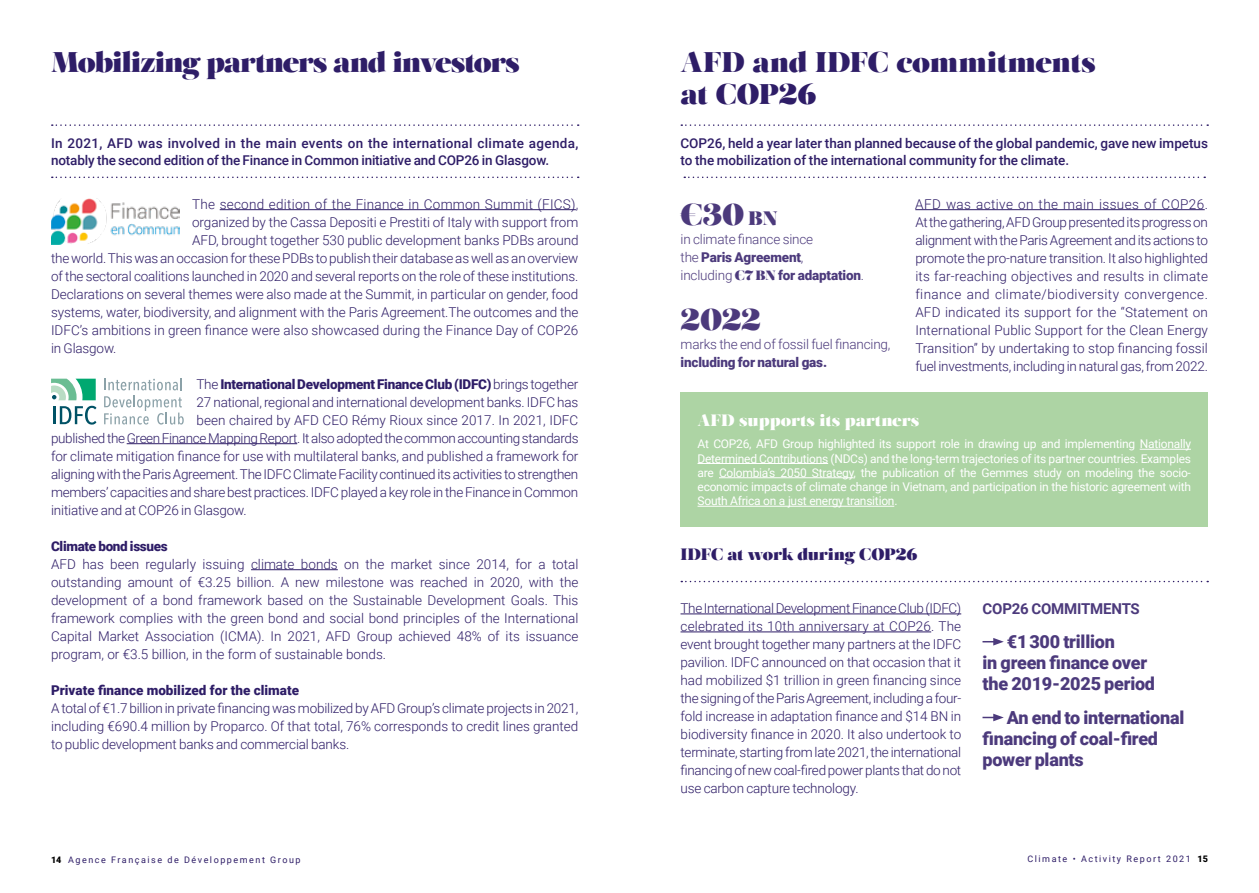
<style>
.page{position:relative;width:1259px;height:893px;background:#fff}
.page>*{position:absolute;margin:0;border:0;box-sizing:border-box;transform-origin:0 0}
.t1{font:30px "Salome";letter-spacing:-.005em;color:#4c3a7c}
.t2{font:28.5px "Salome";letter-spacing:-.035em;color:#2e1d67}
.t3{font:28.5px/31.5px "Salome";letter-spacing:-.015em;color:#2e1d67}
.t4{font:900 18px/21px "Roboto";letter-spacing:-.015em;color:#4c3a7c}
.t5{font:16.5px "Salome";color:#fff}
.t6{font:16.5px "Salome";letter-spacing:-.01em;color:#2e1d67}
.t7{font:700 15px "Roboto";letter-spacing:-.015em;color:#4c3a7c}
.t8{font:300 13.5px/18px "Roboto";letter-spacing:-.01em;color:#2e1d67;text-align:justify}
.t9{font:500 13.5px/16.5px "Roboto";color:#2e1d67}
.t10{font:300 13.5px/18px "Roboto";letter-spacing:-.01em;color:#4c3a7c}
.t11{font:900 13.5px "Roboto";letter-spacing:-.02em;color:#2e1d67}
.t12{font:300 13.5px "Roboto";letter-spacing:.02em;color:#2e1d67}
.t13{font:900 13.5px "Roboto";color:#2e1d67}
.t14{font:900 13.5px "Roboto";letter-spacing:-.015em;color:#4c3a7c}
.t15{font:12px/14.2px "Roboto";letter-spacing:-.02em;color:#fff;text-align:justify}
.t16{font:9px "Roboto";letter-spacing:.17em;color:#2e1d67}
.s1{font-weight:300}
.s2{font-size:19.5px}
.s3{font-weight:900}
.s4{font-family:"Salome";font-weight:400}
.s5{font-weight:900;color:#000}
</style>
<div class="page">
<hr style="left:220px;top:209px;width:356px;height:1px;background:#2e1d67">
<hr style="left:127px;top:443px;width:170px;height:1px;background:#2e1d67">
<hr style="left:251px;top:569px;width:87px;height:1px;background:#2e1d67">
<hr style="left:915px;top:209px;width:289px;height:1px;background:#2e1d67">
<hr style="left:680px;top:614px;width:281px;height:1px;background:#2e1d67">
<hr style="left:680px;top:632px;width:251px;height:1px;background:#2e1d67">
<svg style="left:52px;top:124px;width:527px;height:2px"></svg>
<svg style="left:52px;top:177px;width:527px;height:1px"></svg>
<svg style="left:681px;top:124px;width:527px;height:2px"></svg>
<svg style="left:684px;top:177px;width:521px;height:1px"></svg>
<svg style="left:681px;top:581px;width:527px;height:1px"></svg>
<svg style="left:982px;top:638px;width:21px;height:8px"></svg>
<svg style="left:982px;top:714px;width:21px;height:7px"></svg>
<div style="left:680px;top:392px;width:528px;height:135px;background:#add4a4"></div>
<hr style="left:1139px;top:449px;width:52px;height:1px;background:#fff">
<hr style="left:697px;top:463px;width:131px;height:1px;background:#fff">
<hr style="left:719px;top:477px;width:134px;height:1px;background:#fff">
<hr style="left:697px;top:506px;width:197px;height:1px;background:#fff">
<svg style="left:104px;top:379px;width:78px;height:11px"></svg>
<svg style="left:104px;top:396px;width:80px;height:28px"></svg>
<svg style="left:51px;top:379px;width:45px;height:21px"></svg>
<hr style="left:53px;top:406px;width:3px;height:18px;background:#005266">
<svg style="left:60px;top:406px;width:36px;height:18px"></svg>
<img style="left:51px;top:199px;width:128px;height:45px">
<h2 class="t2" style="left:51px;top:44px;width:470px">Mobilizing partners and investors</h2>
<h2 class="t3" style="left:680px;top:46px;width:417px">AFD and IDFC commitments at COP26</h2>
<p class="t9" style="left:51px;top:134px;width:529px">In 2021, AFD was involved in the main events on the international climate agenda, notably the second edition of the Finance in Common initiative and COP26 in Glasgow.</p>
<p class="t9" style="left:680px;top:134px;width:529px">COP26, held a year later than planned because of the global pandemic, gave new impetus to the mobilization of the international community for the climate.</p>
<p class="t12" style="left:192px;top:194px;width:388px">The second edition of the Finance in Common Summit (FICS),</p>
<p class="t8" style="left:192px;top:212px;width:388px">organized by the Cassa Depositi e Prestiti of Italy with support from</p>
<p class="t8" style="left:192px;top:230px;width:388px">AFD, brought together 530 public development banks PDBs around</p>
<p class="t8" style="left:51px;top:248px;width:529px">the world. This was an occasion for these PDBs to publish their database as well as an overview</p>
<p class="t8" style="left:51px;top:266px;width:529px">of the sectoral coalitions launched in 2020 and several reports on the role of these institutions.</p>
<p class="t8" style="left:51px;top:284px;width:529px">Declarations on several themes were also made at the Summit, in particular on gender, food</p>
<p class="t8" style="left:51px;top:302px;width:529px">systems, water, biodiversity, and alignment with the Paris Agreement.The outcomes and the</p>
<p class="t8" style="left:51px;top:320px;width:529px">IDFC’s ambitions in green finance were also showcased during the Finance Day of COP26</p>
<p class="t8" style="left:51px;top:338px;width:67px">in Glasgow.</p>
<p class="t11" style="left:196px;top:374px;width:383px"><span class="s1">The</span> International Development Finance Club (IDFC) <span class="s1">brings together</span></p>
<p class="t8" style="left:196px;top:392px;width:383px">27 national, regional and international development banks. IDFC has</p>
<p class="t8" style="left:196px;top:410px;width:383px">been chaired by AFD CEO Rémy Rioux since 2017. In 2021, IDFC</p>
<p class="t8" style="left:51px;top:428px;width:529px">published the Green Finance Mapping Report. It also adopted the common accounting standards</p>
<p class="t8" style="left:51px;top:446px;width:529px">for climate mitigation finance for use with multilateral banks, and published a framework for</p>
<p class="t8" style="left:51px;top:464px;width:529px">aligning with the Paris Agreement. The IDFC Climate Facility continued its activities to strengthen</p>
<p class="t8" style="left:51px;top:482px;width:529px">members’ capacities and share best practices. IDFC played a key role in the Finance in Common</p>
<p class="t8" style="left:51px;top:500px;width:197px">initiative and at COP26 in Glasgow.</p>
<p class="t11" style="left:51px;top:536px;width:118px">Climate bond issues</p>
<p class="t8" style="left:51px;top:554px;width:529px">AFD has been regularly issuing climate bonds on the market since 2014, for a total outstanding amount of €3.25 billion. A new milestone was reached in 2020, with the development of a bond framework based on the Sustainable Development Goals. This framework complies with the green bond and social bond principles of the International Capital Market Association (ICMA). In 2021, AFD Group achieved 48% of its issuance program, or €3.5 billion, in the form of sustainable bonds.</p>
<p class="t13" style="left:51px;top:680px;width:249px">Private finance mobilized for the climate</p>
<p class="t8" style="left:51px;top:698px;width:529px">A total of €1.7 billion in private financing was mobilized by AFD Group’s climate projects in 2021, including €690.4 million by Proparco. Of that total, 76% corresponds to credit lines granted to public development banks and commercial banks.</p>
<h1 class="t1" style="left:680px;top:195px;width:98px">€30 <span class="s2">BN</span></h1>
<p class="t10" style="left:680px;top:230px;width:185px">in climate finance since<br>the <span class="s3">Paris Agreement</span>,<br>including <span class="s4">€7 BN</span> <span class="s3">for adaptation</span>.</p>
<h1 class="t1" style="left:680px;top:300px;width:82px">2022</h1>
<p class="t10" style="left:680px;top:334px;width:211px">marks the end of fossil fuel financing,</p>
<p class="t14" style="left:680px;top:352px;width:148px">including for natural gas.</p>
<p class="t8" style="left:915px;top:194px;width:294px">AFD was active on the main issues of COP26.<br>At the gathering, AFD Group presented its progress on alignment with the Paris Agreement and its actions to promote the pro-nature transition. It also highlighted its far-reaching objectives and results in climate finance and climate/biodiversity convergence.<br>AFD indicated its support for the “Statement on International Public Support for the Clean Energy Transition” by undertaking to stop financing fossil fuel investments, including in natural gas, from 2022.</p>
<p class="t5" style="left:697px;top:409px;width:223px">AFD supports its partners</p>
<p class="t15" style="left:697px;top:436px;width:495px">At COP26, AFD Group highlighted its support role in drawing up and implementing Nationally Determined Contributions (NDCs) and the long-term trajectories of its partner countries. Examples are Colombia’s 2050 Strategy, the publication of the Gemmes study on modeling the socio&shy;economic impacts of climate change in Vietnam, and participation in the historic agreement with South Africa on a just energy transition.</p>
<p class="t6" style="left:680px;top:544px;width:238px">IDFC at work during COP26</p>
<p class="t8" style="left:680px;top:599px;width:282px">The International Development Finance Club (IDFC) celebrated its 10th anniversary at COP26. The event brought together many partners at the IDFC pavilion. IDFC announced on that occasion that it had mobilized $1 trillion in green financing since the signing of the Paris Agreement, including a four&shy;fold increase in adaptation finance and $14 BN in biodiversity finance in 2020. It also undertook to terminate, starting from late 2021, the international financing of new coal-fired power plants that do not use carbon capture technology.</p>
<p class="t7" style="left:982px;top:598px;width:159px">COP26 COMMITMENTS</p>
<h3 class="t4" style="left:982px;top:630px;width:174px;text-indent:24px">€1 300 trillion<br>in green finance over the 2019-2025 period</h3>
<h3 class="t4" style="left:982px;top:706px;width:203px;text-indent:24px">An end to international financing of coal-fired power plants</h3>
<p class="t16" style="left:51px;top:853px;width:251px"><span class="s5">14</span> Agence Française de Développement Group</p>
<p class="t16" style="left:1027px;top:853px;width:182px">Climate • Activity Report 2021 <span class="s5">15</span></p>
</div>
